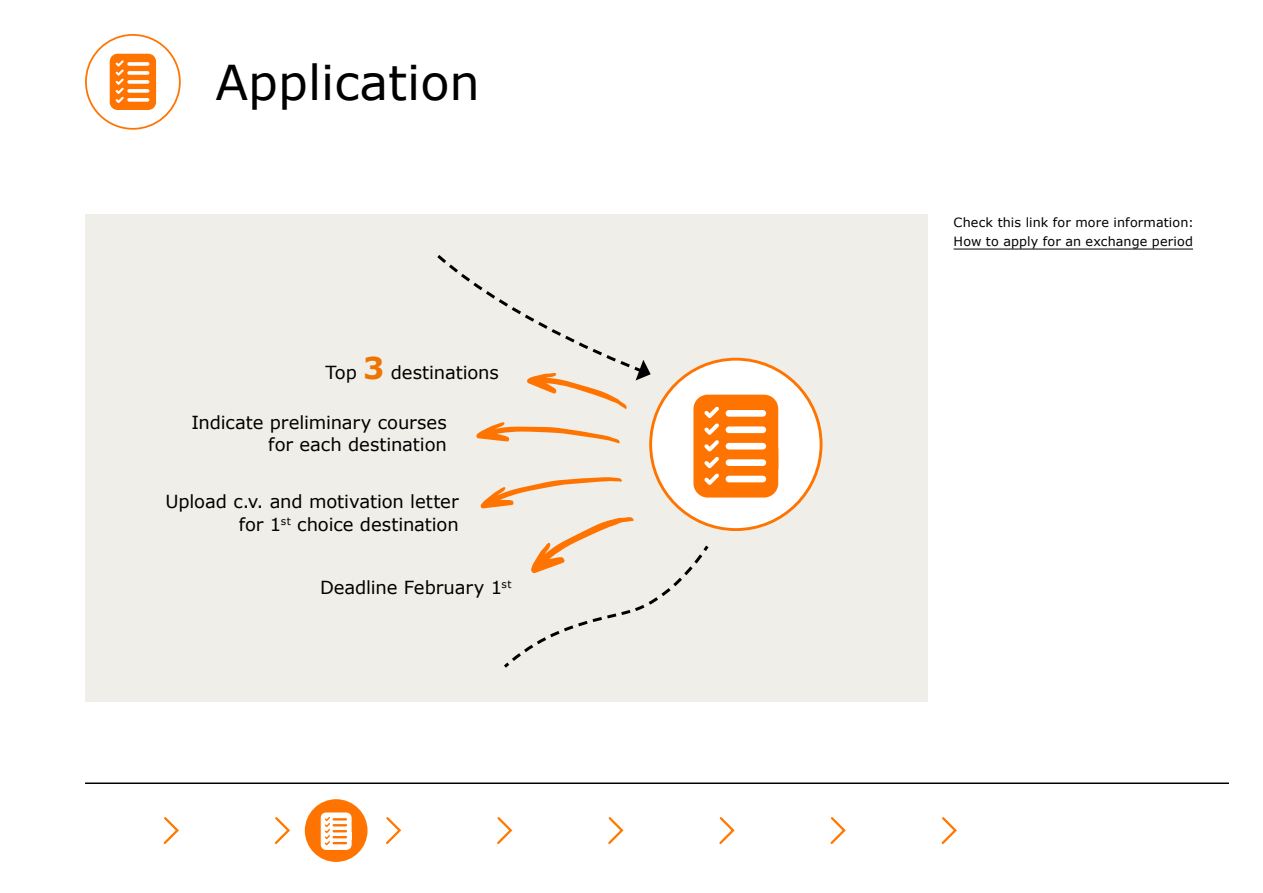
<style>
.page{position:relative;width:1263px;height:893px;background:#fff}
.page>*{position:absolute;margin:0;border:0;box-sizing:border-box;transform-origin:0 0}
.t1{font:48px "Verdana";color:#000}
.t2{font:18px/22.5px "Verdana";letter-spacing:-.005em;color:#000;text-align:right}
.t3{font:12.75px/19.5px "Verdana";letter-spacing:.01em;color:#000}
.s1{font-weight:700;font-size:30px;color:#ee7300}
</style>
<div class="page">
<div style="left:85px;top:214px;width:843px;height:488px;background:#efeee8"></div>
<hr style="left:85px;top:782px;width:1144px;height:2px;background:#000">
<svg style="left:85px;top:34px;width:96px;height:96px"></svg>
<svg style="left:163px;top:817px;width:16px;height:27px"></svg>
<svg style="left:274px;top:817px;width:16px;height:27px"></svg>
<svg style="left:386px;top:817px;width:16px;height:27px"></svg>
<svg style="left:497px;top:817px;width:16px;height:27px"></svg>
<svg style="left:608px;top:817px;width:16px;height:27px"></svg>
<svg style="left:719px;top:817px;width:16px;height:27px"></svg>
<svg style="left:830px;top:817px;width:16px;height:27px"></svg>
<svg style="left:941px;top:817px;width:16px;height:27px"></svg>
<div style="left:305px;top:799px;width:62px;height:63px;background:#ff7400;border-radius:50%"></div>
<svg style="left:320px;top:812px;width:32px;height:38px"></svg>
<div style="left:651px;top:359px;width:170px;height:171px;background:#fff;border-radius:50%"></div>
<svg style="left:693px;top:394px;width:86px;height:104px"></svg>
<svg style="left:437px;top:255px;width:214px;height:154px"></svg>
<svg style="left:476px;top:422px;width:144px;height:21px"></svg>
<svg style="left:480px;top:477px;width:142px;height:31px"></svg>
<svg style="left:504px;top:516px;width:207px;height:152px"></svg>
<hr style="left:954px;top:249px;width:239px;height:1px;background:#000">
<h1 class="t1" style="left:215px;top:50px;width:266px">Application</h1>
<p class="t2" style="left:325px;top:361px;width:175px">Top <span class="s1">3</span> destinations</p>
<p class="t2" style="left:191px;top:411px;width:257px">Indicate preliminary courses for each destination</p>
<p class="t2" style="left:165px;top:490px;width:295px">Upload c.v. and motivation letter for 1<sup>st</sup> choice destination</p>
<p class="t2" style="left:320px;top:575px;width:193px">Deadline February 1<sup>st</sup></p>
<p class="t3" style="left:954px;top:212px;width:242px">Check this link for more information:<br>How to apply for an exchange period</p>
</div>
